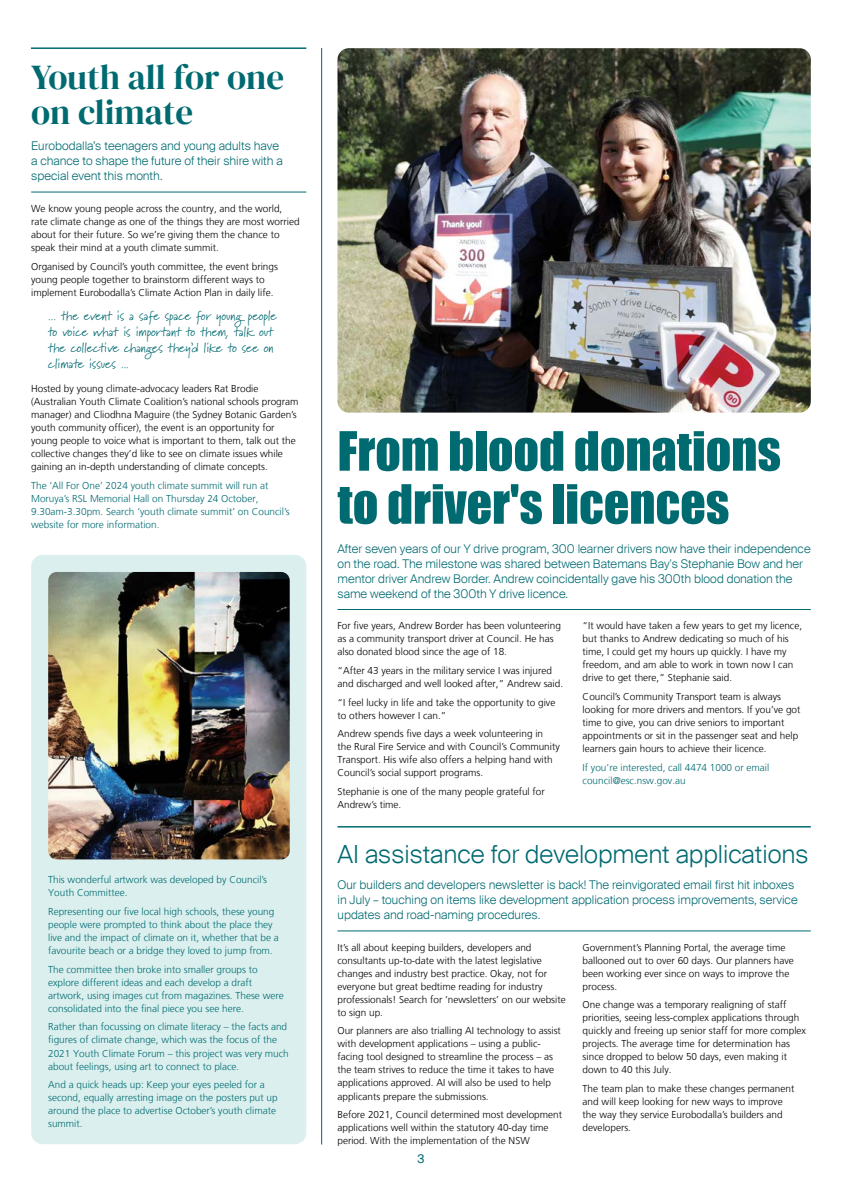
<style>
.page{position:relative;width:842px;height:1191px;background:#fff}
.page>*{position:absolute;margin:0;border:0;box-sizing:border-box;transform-origin:0 0}
.H1__50pt__2_columns{font:50px/53px "Ar Tarumian M Harvats";color:#006a71}
.H1__27pt__single_column{font:35px/35px "DM Serif Display";color:#006a71}
.H1_Suisse_Light_25pt{font:300 25px "Suisse Intl";color:#006a71}
.t1{font:13px/16px "Marydale";color:#006a71}
.Intro_text_line_below__span_columns{font:300 12px/15px "Suisse Intl";color:#006a71}
.Intro_text_line_below{font:300 12px/15px "Suisse Intl";color:#006a71}
.t2{font:12px "Suisse Intl";color:#006a71}
.Body_10pt{font:300 10px/13px "Frutiger LT";color:#000}
.Body_10pt-2{font:300 10px/13px "Frutiger LT";color:#006a71}
</style>
<div class="page">
<hr style="left:337px;top:930px;width:474px;height:1px;background:#006a71">
<hr style="left:31px;top:192px;width:275px;height:1px;background:#006a71">
<hr style="left:337px;top:609px;width:474px;height:1px;background:#006a71">
<div style="left:31px;top:555px;width:275px;height:589px;background:#dbf0ee;border-radius:11px"></div>
<img style="left:48px;top:572px;width:242px;height:287px">
<img style="left:337px;top:48px;width:474px;height:364px">
<hr style="left:321px;top:48px;width:1px;height:1096px;background:#006a71">
<hr style="left:32px;top:47px;width:274px;height:2px;background:#006a71">
<hr style="left:338px;top:826px;width:472px;height:1px;background:#006a71">
<h1 class="H1__27pt__single_column" style="left:31px;top:60px;width:255px">Youth all for one on climate</h1>
<p class="Intro_text_line_below" style="left:31px;top:139px;width:253px">Eurobodalla’s teenagers and young adults have a chance to shape the future of their shire with a special event this month.</p>
<p class="Body_10pt" style="left:31px;top:202px;width:270px">We know young people across the country, and the world, rate climate change as one of the things they are most worried about for their future. So we’re giving them the chance to speak their mind at a youth climate summit.</p>
<p class="Body_10pt" style="left:31px;top:260px;width:248px">Organised by Council’s youth committee, the event brings young people together to brainstorm different ways to implement Eurobodalla’s Climate Action Plan in daily life.</p>
<h3 class="t1" style="left:48px;top:307px;width:230px">... the event is a safe space for young people to voice what is important to them, talk out the collective changes they’d like to see on climate issues ...</h3>
<p class="Body_10pt" style="left:31px;top:383px;width:269px">Hosted by young climate-advocacy leaders Rat Brodie (Australian Youth Climate Coalition’s national schools program manager) and Cliodhna Maguire (the Sydney Botanic Garden’s youth community officer), the event is an opportunity for young people to voice what is important to them, talk out the collective changes they’d like to see on climate issues while gaining an in-depth understanding of climate concepts.</p>
<p class="Body_10pt-2" style="left:31px;top:479px;width:260px">The ‘All For One’ 2024 youth climate summit will run at Moruya’s RSL Memorial Hall on Thursday 24 October, 9.30am-3.30pm. Search ‘youth climate summit’ on Council’s website for more information.</p>
<p class="Body_10pt-2" style="left:48px;top:873px;width:220px">This wonderful artwork was developed by Council’s<br>Youth Committee.</p>
<p class="Body_10pt-2" style="left:48px;top:905px;width:232px">Representing our five local high schools, these young people were prompted to think about the place they live and the impact of climate on it, whether that be a favourite beach or a bridge they loved to jump from.</p>
<p class="Body_10pt-2" style="left:48px;top:963px;width:237px">The committee then broke into smaller groups to explore different ideas and each develop a draft artwork, using images cut from magazines. These were consolidated into the final piece you see here.</p>
<p class="Body_10pt-2" style="left:48px;top:1020px;width:242px">Rather than focussing on climate literacy – the facts and figures of climate change, which was the focus of the 2021 Youth Climate Forum – this project was very much about feelings, using art to connect to place.</p>
<p class="Body_10pt-2" style="left:48px;top:1078px;width:231px">And a quick heads up: Keep your eyes peeled for a second, equally arresting image on the posters put up around the place to advertise October’s youth climate summit.</p>
<h1 class="H1__50pt__2_columns" style="left:337px;top:426px;width:445px">From blood donations to driver's licences</h1>
<p class="Intro_text_line_below__span_columns" style="left:337px;top:541px;width:475px">After seven years of our Y drive program, 300 learner drivers now have their independence on the road. The milestone was shared between Batemans Bay's Stephanie Bow and her mentor driver Andrew Border. Andrew coincidentally gave his 300th blood donation the same weekend of the 300th Y drive licence.</p>
<p class="Body_10pt" style="left:337px;top:619px;width:225px">For five years, Andrew Border has been volunteering as a community transport driver at Council. He has also donated blood since the age of 18.</p>
<p class="Body_10pt" style="left:337px;top:664px;width:227px">“After 43 years in the military service I was injured and discharged and well looked after,” Andrew said.</p>
<p class="Body_10pt" style="left:337px;top:696px;width:219px">“I feel lucky in life and take the opportunity to give to others however I can.”</p>
<p class="Body_10pt" style="left:337px;top:727px;width:224px">Andrew spends five days a week volunteering in<br>the Rural Fire Service and with Council’s Community Transport. His wife also offers a helping hand with Council’s social support programs.</p>
<p class="Body_10pt" style="left:337px;top:785px;width:209px">Stephanie is one of the many people grateful for<br>Andrew’s time.</p>
<p class="Body_10pt" style="left:583px;top:619px;width:221px">“It would have taken a few years to get my licence, but thanks to Andrew dedicating so much of his time, I could get my hours up quickly. I have my freedom, and am able to work in town now I can drive to get there,” Stephanie said.</p>
<p class="Body_10pt" style="left:583px;top:690px;width:219px">Council’s Community Transport team is always looking for more drivers and mentors. If you’ve got time to give, you can drive seniors to important appointments or sit in the passenger seat and help learners gain hours to achieve their licence.</p>
<p class="Body_10pt-2" style="left:583px;top:761px;width:188px">If you’re interested, call 4474 1000 or email council@esc.nsw.gov.au</p>
<h1 class="H1_Suisse_Light_25pt" style="left:337px;top:839px;width:472px">AI assistance for development applications</h1>
<p class="Intro_text_line_below__span_columns" style="left:337px;top:877px;width:462px">Our builders and developers newsletter is back! The reinvigorated email first hit inboxes in July – touching on items like development application process improvements, service updates and road-naming procedures.</p>
<p class="Body_10pt" style="left:337px;top:941px;width:230px">It’s all about keeping builders, developers and consultants up-to-date with the latest legislative changes and industry best practice. Okay, not for everyone but great bedtime reading for industry professionals! Search for ‘newsletters’ on our website to sign up.</p>
<p class="Body_10pt" style="left:337px;top:1024px;width:225px">Our planners are also trialling AI technology to assist with development applications – using a public&shy;facing tool designed to streamline the process – as the team strives to reduce the time it takes to have applications approved. AI will also be used to help applicants prepare the submissions.</p>
<p class="Body_10pt" style="left:337px;top:1108px;width:226px">Before 2021, Council determined most development applications well within the statutory 40-day time period. With the implementation of the NSW</p>
<p class="Body_10pt" style="left:583px;top:941px;width:213px">Government’s Planning Portal, the average time ballooned out to over 60 days. Our planners have been working ever since on ways to improve the process.</p>
<p class="Body_10pt" style="left:583px;top:998px;width:225px">One change was a temporary realigning of staff priorities, seeing less-complex applications through quickly and freeing up senior staff for more complex projects. The average time for determination has since dropped to below 50 days, even making it down to 40 this July.</p>
<p class="Body_10pt" style="left:583px;top:1082px;width:213px">The team plan to make these changes permanent and will keep looking for new ways to improve the way they service Eurobodalla’s builders and developers.</p>
<p class="t2" style="left:417px;top:1151px;width:9px">3</p>
</div>
